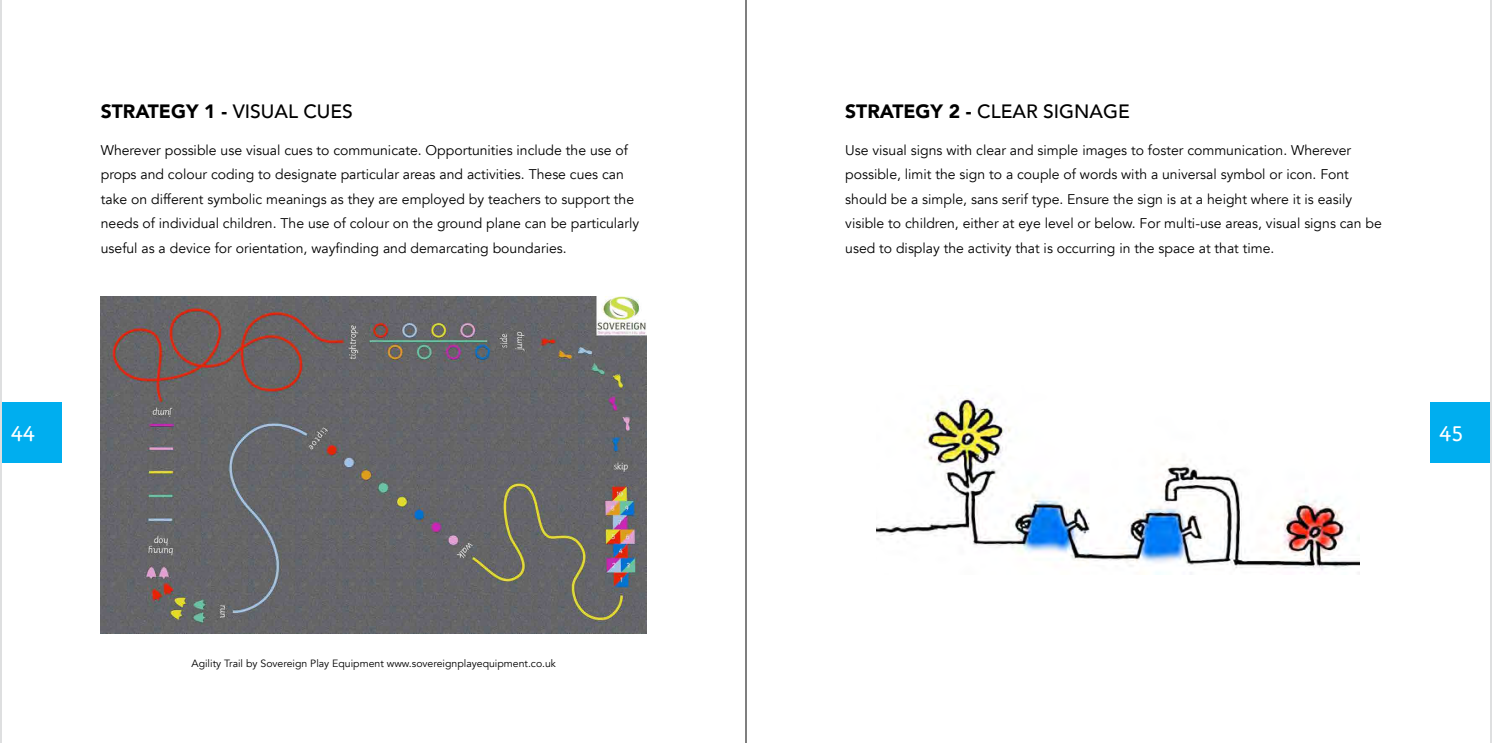
<style>
.page{position:relative;width:1492px;height:743px;background:#fff}
.page>*{position:absolute;margin:0;border:0;box-sizing:border-box;transform-origin:0 0}
.t1{font:500 19.25px "Avenir";color:#000}
.t2{font:900 19.25px "Avenir";color:#000}
.t3{font:19.25px "Fabula 2015";color:#fff}
.t4{font:14px/24.5px "Avenir";color:#000}
.t5{font:10.5px "Avenir";color:#000}
.s1{font-weight:500}
.s2{font-weight:900}
</style>
<div class="page">
<div style="left:0;top:402px;width:62px;height:60px;background:#00aeef"></div>
<div style="left:1429px;top:402px;width:62px;height:60px;background:#00aeef"></div>
<hr style="left:745px;top:0;width:1px;height:743px;background:#000">
<hr style="left:0;top:0;width:2px;height:743px;background:#dedfe0">
<hr style="left:1490px;top:0;width:1px;height:743px;background:#dedfe0">
<img style="left:876px;top:398px;width:483px;height:176px">
<img style="left:101px;top:296px;width:545px;height:337px">
<h1 class="t2" style="left:101px;top:94px;width:254px">STRATEGY 1 - <span class="s1">VISUAL CUES</span></h1>
<p class="t4" style="left:101px;top:138px;width:540px">Wherever possible use visual cues to communicate. Opportunities include the use of props and colour coding to designate particular areas and activities. These cues can take on different symbolic meanings as they are employed by teachers to support the needs of individual children. The use of colour on the ground plane can be particularly useful as a device for orientation, wayfinding and demarcating boundaries.</p>
<h1 class="t1" style="left:845px;top:94px;width:286px"><span class="s2">STRATEGY 2 -</span> CLEAR SIGNAGE</h1>
<p class="t4" style="left:845px;top:138px;width:538px">Use visual signs with clear and simple images to foster communication. Wherever possible, limit the sign to a couple of words with a universal symbol or icon. Font should be a simple, sans serif type. Ensure the sign is at a height where it is easily visible to children, either at eye level or below. For multi-use areas, visual signs can be used to display the activity that is occurring in the space at that time.</p>
<h1 class="t3" style="left:11px;top:420px;width:26px">44</h1>
<h1 class="t3" style="left:1439px;top:420px;width:26px">45</h1>
<p class="t5" style="left:191px;top:657px;width:366px">Agility Trail by Sovereign Play Equipment www.sovereignplayequipment.co.uk</p>
</div>
